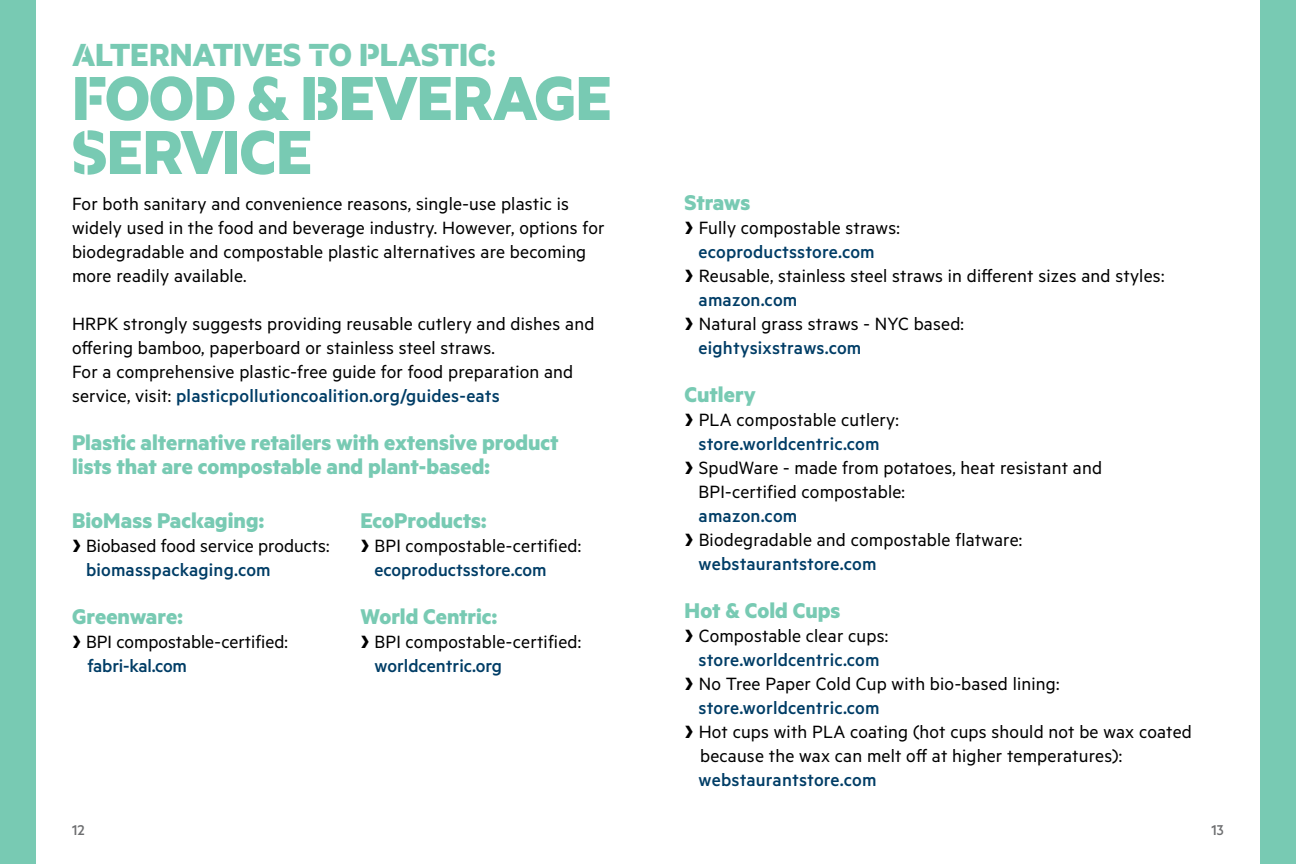
<style>
.page{position:relative;width:1296px;height:864px;background:#fff}
.page>*{position:absolute;margin:0;border:0;box-sizing:border-box;transform-origin:0 0}
.Entry_Header{font:70px/54px "HRPK";letter-spacing:-.01em;color:#78cab3}
.Entry_Header-2{font:36px "HRPK";letter-spacing:-.01em;color:#78cab3}
.Sub_Activity_Header{font:24px/24px "HRPK";color:#78cab3}
.Location_Body_Text{font:20px/24px "Metric";letter-spacing:.01em;color:#000}
.Location_Body_Text-2{font:500 20px "Metric";letter-spacing:.01em;color:#003d66}
.Sub_Activity_Header-2{font:20px/24px "Metric";color:#000}
.Folio_RL{font:500 16px "Metric";color:#6d6e70}
.Folio_RR{font:500 16px "Metric";color:#6d6e70}
.s1{font-weight:500;color:#003d66}
.s2{font-family:"HRPK"}
</style>
<div class="page">
<div style="left:0;top:0;width:36px;height:864px;background:#78cab3"></div>
<div style="left:1260px;top:0;width:36px;height:864px;background:#78cab3"></div>
<p class="Entry_Header-2" style="left:72px;top:33px;width:425px">ALTERNATIVES TO PLASTIC:</p>
<p class="Entry_Header" style="left:72px;top:69px;width:541px">FOOD &amp; BEVERAGE<br>SERVICE</p>
<p class="Location_Body_Text" style="left:72px;top:191px;width:534px">For both sanitary and convenience reasons, single-use plastic is widely used in the food and beverage industry. However, options for biodegradable and compostable plastic alternatives are becoming more readily available.</p>
<p class="Location_Body_Text" style="left:72px;top:311px;width:524px">HRPK strongly suggests providing reusable cutlery and dishes and offering bamboo, paperboard or stainless steel straws.</p>
<p class="Location_Body_Text" style="left:72px;top:359px;width:503px">For a comprehensive plastic-free guide for food preparation and service, visit: <span class="s1">plasticpollutioncoalition.org/guides-eats</span></p>
<p class="Sub_Activity_Header" style="left:72px;top:430px;width:488px">Plastic alternative retailers with extensive product lists that are compostable and plant-based:</p>
<p class="Sub_Activity_Header" style="left:72px;top:508px;width:194px">BioMass Packaging:</p>
<p class="Location_Body_Text" style="left:86px;top:533px;width:245px;text-indent:-14px"><span class="s2">▶</span> Biobased food service products: <span class="s1">biomasspackaging.com</span></p>
<p class="Sub_Activity_Header" style="left:72px;top:604px;width:112px">Greenware:</p>
<p class="Sub_Activity_Header-2" style="left:87px;top:629px;width:202px;text-indent:-15px"><span class="s2">▶</span> BPI compostable-certified: <span class="s1">fabri-kal.com</span></p>
<p class="Sub_Activity_Header" style="left:360px;top:508px;width:128px">EcoProducts:</p>
<p class="Location_Body_Text" style="left:374px;top:533px;width:208px;text-indent:-14px"><span class="s2">▶</span> BPI compostable-certified: <span class="s1">ecoproductsstore.com</span></p>
<p class="Sub_Activity_Header" style="left:360px;top:604px;width:138px">World Centric:</p>
<p class="Location_Body_Text" style="left:374px;top:629px;width:208px;text-indent:-14px"><span class="s2">▶</span> BPI compostable-certified: <span class="s1">worldcentric.org</span></p>
<p class="Folio_RL" style="left:72px;top:821px;width:14px">12</p>
<p class="Sub_Activity_Header" style="left:685px;top:190px;width:67px">Straws</p>
<p class="Location_Body_Text" style="left:685px;top:215px;width:217px;text-align:center"><span class="s2">▶</span> Fully compostable straws: <span class="s1">ecoproductsstore.com</span></p>
<p class="Location_Body_Text" style="left:685px;top:263px;width:481px"><span class="s2">▶</span> Reusable, stainless steel straws in different sizes and styles:</p>
<p class="Location_Body_Text" style="left:685px;top:287px;width:281px;text-indent:14px"><span class="s1">amazon.com<br></span><span class="s2">▶</span> Natural grass straws - NYC based:</p>
<p class="Location_Body_Text-2" style="left:699px;top:336px;width:164px">eightysixstraws.com</p>
<p class="Sub_Activity_Header" style="left:685px;top:382px;width:73px">Cutlery</p>
<p class="Location_Body_Text" style="left:685px;top:407px;width:216px"><span class="s2">▶</span> PLA compostable cutlery:</p>
<p class="Location_Body_Text-2" style="left:699px;top:432px;width:183px">store.worldcentric.com</p>
<p class="Location_Body_Text" style="left:685px;top:455px;width:419px"><span class="s2">▶</span> SpudWare - made from potatoes, heat resistant and</p>
<p class="Location_Body_Text" style="left:699px;top:479px;width:208px">BPI-certified compostable:</p>
<p class="Location_Body_Text-2" style="left:699px;top:504px;width:100px">amazon.com</p>
<p class="Location_Body_Text" style="left:685px;top:527px;width:339px"><span class="s2">▶</span> Biodegradable and compostable flatware:</p>
<p class="Location_Body_Text-2" style="left:699px;top:552px;width:179px">webstaurantstore.com</p>
<p class="Sub_Activity_Header" style="left:685px;top:598px;width:157px">Hot &amp; Cold Cups</p>
<p class="Location_Body_Text" style="left:685px;top:623px;width:205px"><span class="s2">▶</span> Compostable clear cups:</p>
<p class="Location_Body_Text-2" style="left:699px;top:648px;width:183px">store.worldcentric.com</p>
<p class="Location_Body_Text" style="left:685px;top:671px;width:376px"><span class="s2">▶</span> No Tree Paper Cold Cup with bio-based lining:</p>
<p class="Location_Body_Text-2" style="left:699px;top:696px;width:183px">store.worldcentric.com</p>
<p class="Location_Body_Text" style="left:700px;top:719px;width:493px;text-indent:-15px"><span class="s2">▶</span> Hot cups with PLA coating (hot cups should not be wax coated because the wax can melt off at higher temperatures):</p>
<p class="Location_Body_Text-2" style="left:699px;top:768px;width:179px">webstaurantstore.com</p>
<p class="Folio_RR" style="left:1212px;top:821px;width:14px">13</p>
</div>
